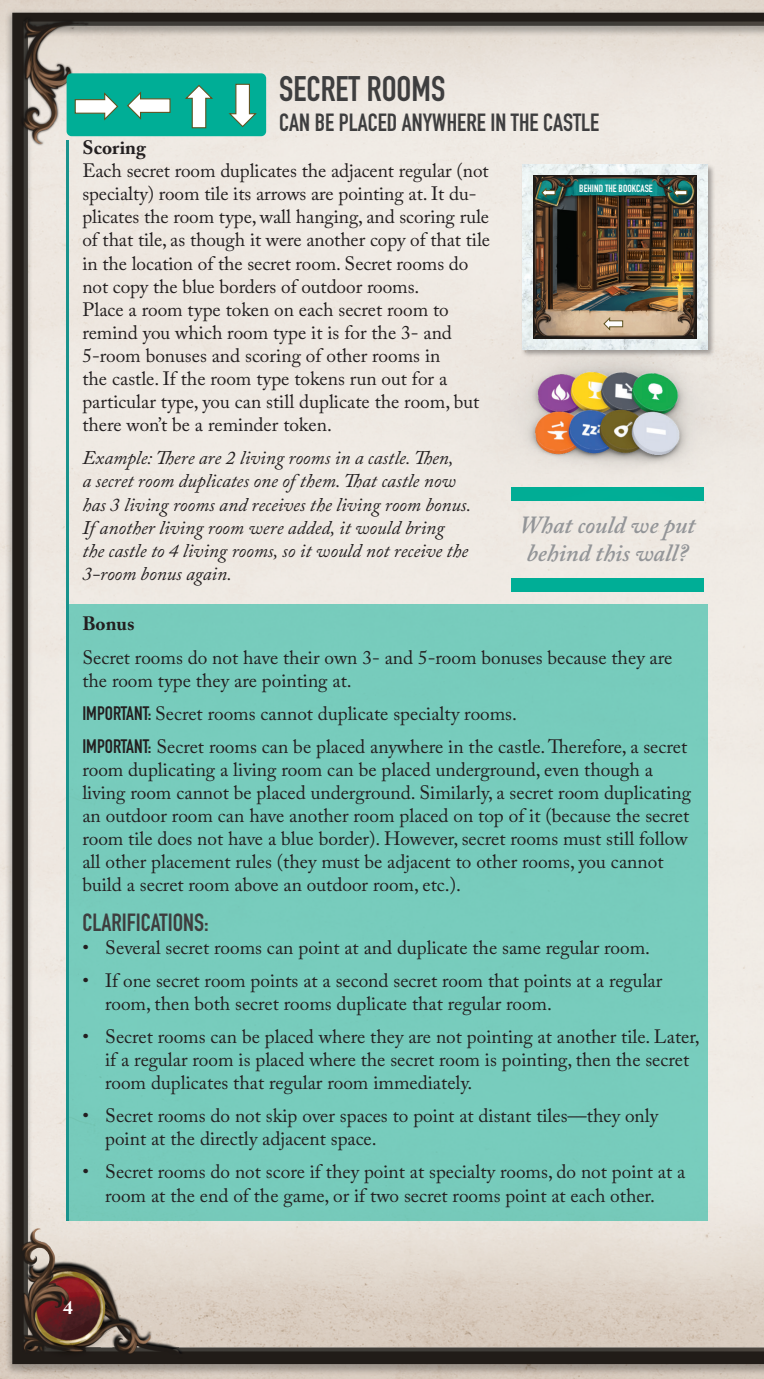
<style>
.page{position:relative;width:764px;height:1379px;background:#fff}
.page>*{position:absolute;margin:0;border:0;box-sizing:border-box;transform-origin:0 0}
.SUBHEAD{font:700 35px "DIN Condensed";color:#3e3e3f}
.SubSubHead{font:700 24.5px "DIN Condensed";color:#3e3e3f}
.Body{font:italic 600 24.5px/28px "Adobe Caslon Pro";color:#939598}
.Body-2{font:19.25px/23.1px "Adobe Caslon Pro";color:#231f20}
.SubSubHead-2{font:19.25px/23.1px "Adobe Caslon Pro";letter-spacing:-.005em;color:#231f20}
.Body-3{font:italic 19.25px/23.1px "Adobe Caslon Pro";color:#231f20}
.Body-4{font:700 19.25px "Adobe Caslon Pro";color:#231f20}
.t1{font:700 19.25px "Adobe Caslon Pro";color:#fff}
.t2{font:700 10.33px "DIN Condensed";color:#fff}
.s1{font-weight:700}
.s2{font-family:"DIN Condensed";font-weight:700}
</style>
<div class="page">
<img style="left:1px;top:1px;width:762px;height:1377px">
<div style="left:69px;top:603px;width:637px;height:617px;background:#77ccbc"></div>
<div style="left:67px;top:73px;width:199px;height:63px;background:#00ae96;border-radius:5px"></div>
<svg style="left:74px;top:92px;width:45px;height:29px"></svg>
<svg style="left:127px;top:91px;width:44px;height:29px"></svg>
<svg style="left:185px;top:85px;width:28px;height:44px"></svg>
<svg style="left:228px;top:83px;width:29px;height:45px"></svg>
<div style="left:520px;top:163px;width:194px;height:194px;background:#231f20;opacity:.39"></div>
<img style="left:522px;top:165px;width:185px;height:108px">
<img style="left:532px;top:175px;width:164px;height:98px">
<svg style="left:541px;top:188px;width:14px;height:9px"></svg>
<svg style="left:672px;top:188px;width:14px;height:9px"></svg>
<div style="left:511px;top:578px;width:192px;height:13px;background:#00ae96"></div>
<img style="left:408px;top:273px;width:355px;height:276px">
<hr style="left:67px;top:140px;width:2px;height:1080px;background:#19938d">
<p class="SUBHEAD" style="left:279px;top:66px;width:167px">SECRET ROOMS</p>
<p class="SubSubHead" style="left:279px;top:106px;width:321px">CAN BE PLACED ANYWHERE IN THE CASTLE</p>
<p class="SubSubHead-2" style="left:82px;top:136px;width:409px"><span class="s1">Scoring<br></span>Each secret room duplicates the adjacent regular (not specialty) room tile its arrows are pointing at. It du&shy;plicates the room type, wall hanging, and scoring rule of that tile, as though it were another copy of that tile in the location of the secret room. Secret rooms do not copy the blue borders of outdoor rooms.</p>
<p class="Body-2" style="left:82px;top:297px;width:398px">Place a room type token on each secret room to remind you which room type it is for the 3- and 5-room bonuses and scoring of other rooms in<br>the castle. If the room type tokens run out for a particular type, you can still duplicate the room, but there won’t be a reminder token.</p>
<p class="Body-3" style="left:82px;top:446px;width:390px">Example: There are 2 living rooms in a castle. Then,<br>a secret room duplicates one of them. That castle now has 3 living rooms and receives the living room bonus.<br>If another living room were added, it would bring<br>the castle to 4 living rooms, so it would not receive the 3-room bonus again.</p>
<p class="Body-4" style="left:82px;top:612px;width:54px">Bonus</p>
<p class="Body-2" style="left:82px;top:645px;width:591px">Secret rooms do not have their own 3- and 5-room bonuses because they are the room type they are pointing at.</p>
<p class="Body-2" style="left:82px;top:701px;width:436px"><span class="s2">IMPORTANT:</span> Secret rooms cannot duplicate specialty rooms.</p>
<p class="Body-2" style="left:82px;top:734px;width:610px"><span class="s2">IMPORTANT:</span> Secret rooms can be placed anywhere in the castle. Therefore, a secret room duplicating a living room can be placed underground, even though a living room cannot be placed underground. Similarly, a secret room duplicating an outdoor room can have another room placed on top of it (because the secret room tile does not have a blue border). However, secret rooms must still follow all other placement rules (they must be adjacent to other rooms, you cannot build a secret room above an outdoor room, etc.).</p>
<p class="SubSubHead" style="left:82px;top:905px;width:128px">CLARIFICATIONS:</p>
<p class="Body-2" style="left:82px;top:935px;width:569px">• Several secret rooms can point at and duplicate the same regular room.</p>
<p class="Body-2" style="left:105px;top:968px;width:558px;text-indent:-23px">• If one secret room points at a second secret room that points at a regular room, then both secret rooms duplicate that regular room.</p>
<p class="Body-2" style="left:105px;top:1024px;width:595px;text-indent:-23px">• Secret rooms can be placed where they are not pointing at another tile. Later, if a regular room is placed where the secret room is pointing, then the secret room duplicates that regular room immediately.</p>
<p class="Body-2" style="left:105px;top:1103px;width:554px;text-indent:-23px">• Secret rooms do not skip over spaces to point at distant tiles—they only point at the directly adjacent space.</p>
<p class="Body-2" style="left:82px;top:1160px;width:604px;text-align:center">• Secret rooms do not score if they point at specialty rooms, do not point at a room at the end of the game, or if two secret rooms point at each other.</p>
<p class="t2" style="left:579px;top:181px;width:75px">BEHIND THE BOOKCASE</p>
<p class="Body" style="left:519px;top:511px;width:177px">What could we put behind this wall?</p>
<p class="t1" style="left:63px;top:1296px;width:11px">4</p>
</div>
